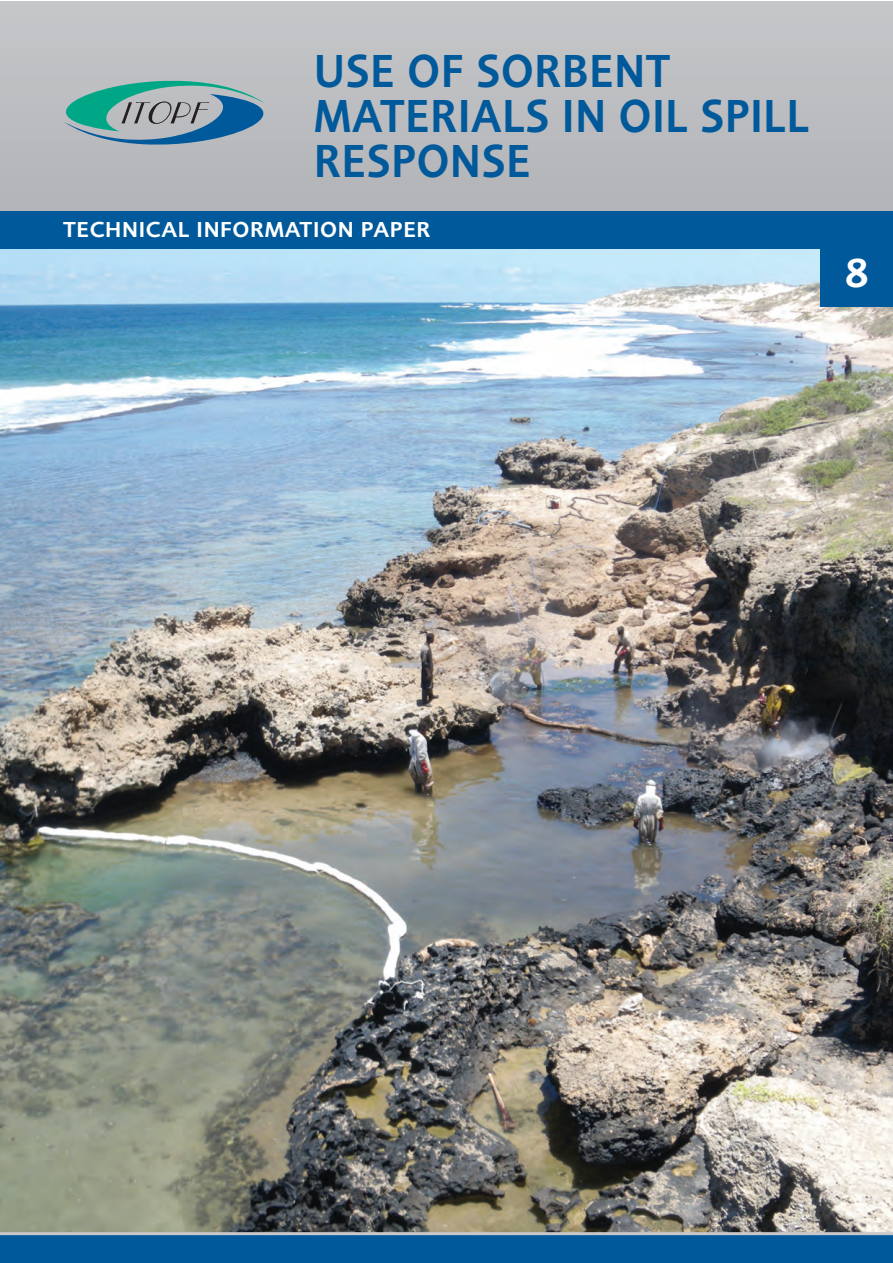
<style>
.page{position:relative;width:893px;height:1263px;background:#fff}
.page>*{position:absolute;margin:0;border:0;box-sizing:border-box;transform-origin:0 0}
.t1{font:600 48px/45px "Foundry Sans";letter-spacing:.02em;color:#00599a;scale:.9 1}
.t2{font:600 42px "Foundry Sans";color:#fff}
.t3{font:600 22.5px "Foundry Sans";letter-spacing:.03em;color:#fff}
</style>
<div class="page">
<img style="left:0;top:248px;width:892px;height:984px">
<svg style="left:0;top:1232px;width:892px;height:31px;background:#13639e"></svg>
<div style="left:0;top:1px;width:892px;height:215px;background:#bcbdc0"></div>
<div style="left:0;top:211px;width:892px;height:37px;background:#00599a"></div>
<svg style="left:64px;top:81px;width:201px;height:64px"></svg>
<div style="left:821px;top:247px;width:71px;height:59px;background:#00599a"></div>
<p class="t1" style="left:314px;top:49px;width:551px">USE OF SORBENT<br>MATERIALS IN OIL SPILL<br>RESPONSE</p>
<p class="t3" style="left:63px;top:216px;width:369px">TECHNICAL INFORMATION PAPER</p>
<p class="t2" style="left:845px;top:249px;width:26px">8</p>
</div>
